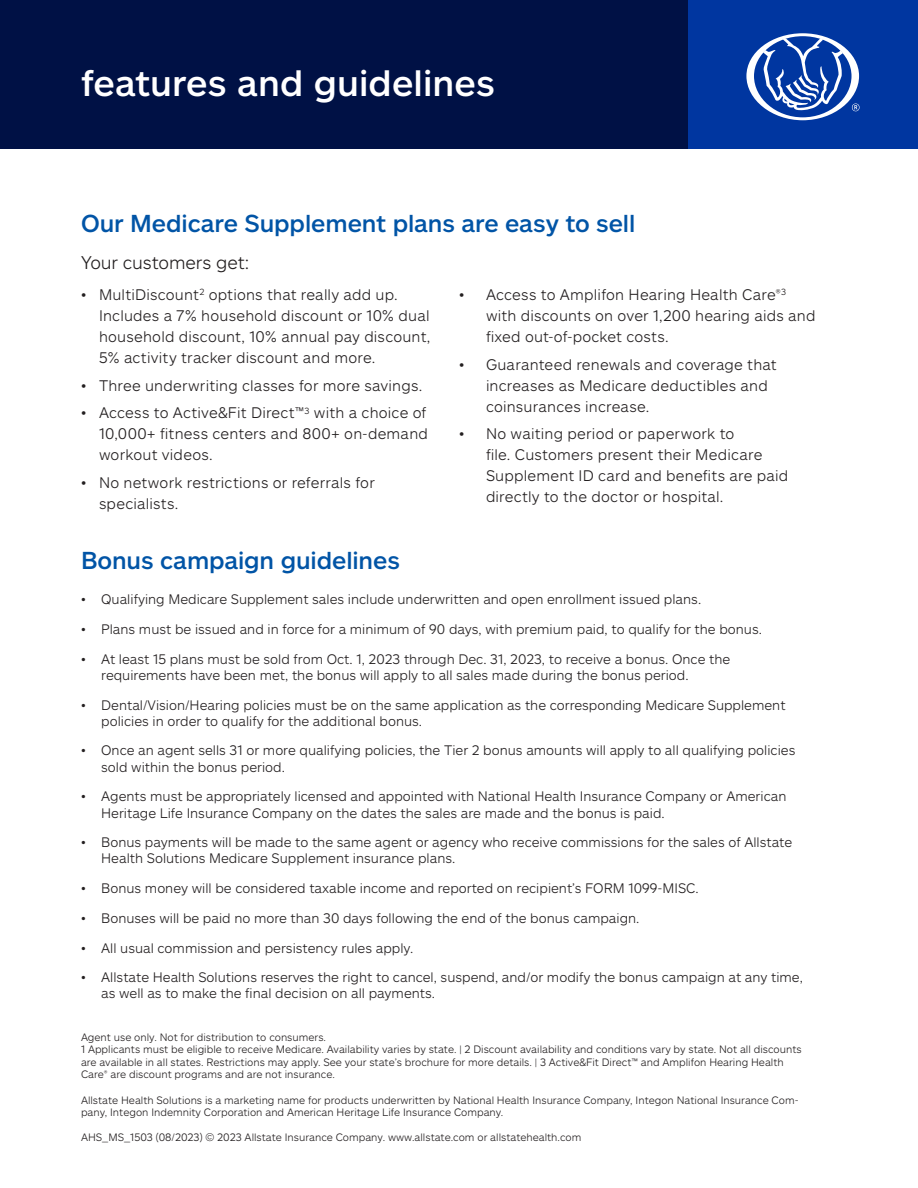
<style>
.page{position:relative;width:918px;height:1188px;background:#fff}
.page>*{position:absolute;margin:0;border:0;box-sizing:border-box;transform-origin:0 0}
.t1{font:500 36px "Allstate Sans";letter-spacing:.005em;color:#fff}
.t2{font:500 24px "Allstate Sans";letter-spacing:-.005em;color:#0154a6}
.t3{font:300 18px "Allstate Sans";letter-spacing:-.005em;color:#231f20}
.t4{font:300 15px/21px "Allstate Sans";letter-spacing:.015em;color:#231f20}
.t5{font:300 13.5px/16.2px "Allstate Sans";color:#231f20}
.t6{font:300 10.5px/12.6px "Allstate Sans";color:#231f20}
</style>
<div class="page">
<div style="left:0;top:0;width:688px;height:149px;background:#001145"></div>
<div style="left:688px;top:0;width:230px;height:149px;background:#0036a0"></div>
<svg style="left:746px;top:33px;width:114px;height:87px"></svg>
<p class="t1" style="left:81px;top:60px;width:416px">features and guidelines</p>
<p class="t2" style="left:81px;top:208px;width:556px">Our Medicare Supplement plans are easy to sell</p>
<p class="t3" style="left:81px;top:251px;width:170px">Your customers get:</p>
<p class="t4" style="left:99px;top:283px;width:333px;text-indent:-18px">• MultiDiscount<sup>2</sup> options that really add up.<br>Includes a 7% household discount or 10% dual household discount, 10% annual pay discount, 5% activity tracker discount and more.</p>
<p class="t4" style="left:81px;top:374px;width:343px">• Three underwriting classes for more savings.</p>
<p class="t4" style="left:99px;top:402px;width:331px;text-align:justify;text-indent:-18px">• Access to Active&amp;Fit Direct™<sup>3</sup> with a choice of 10,000+ fitness centers and 800+ on-demand workout videos.</p>
<p class="t4" style="left:99px;top:472px;width:277px;text-indent:-18px">• No network restrictions or referrals for specialists.</p>
<p class="t4" style="left:486px;top:283px;width:331px;text-indent:-27px">• Access to Amplifon Hearing Health Care®<sup>3 </sup>with discounts on over 1,200 hearing aids and fixed out-of-pocket costs.</p>
<p class="t4" style="left:486px;top:353px;width:292px;text-indent:-27px">• Guaranteed renewals and coverage that increases as Medicare deductibles and coinsurances increase.</p>
<p class="t4" style="left:486px;top:423px;width:304px;text-indent:-27px">• No waiting period or paperwork to<br>file. Customers present their Medicare Supplement ID card and benefits are paid directly to the doctor or hospital.</p>
<p class="t2" style="left:81px;top:545px;width:320px">Bonus campaign guidelines</p>
<p class="t5" style="left:81px;top:591px;width:622px">• Qualifying Medicare Supplement sales include underwritten and open enrollment issued plans.</p>
<p class="t5" style="left:81px;top:620px;width:683px">• Plans must be issued and in force for a minimum of 90 days, with premium paid, to qualify for the bonus.</p>
<p class="t5" style="left:101px;top:650px;width:631px;text-indent:-20px">• At least 15 plans must be sold from Oct. 1, 2023 through Dec. 31, 2023, to receive a bonus. Once the requirements have been met, the bonus will apply to all sales made during the bonus period.</p>
<p class="t5" style="left:101px;top:696px;width:686px;text-indent:-20px">• Dental/Vision/Hearing policies must be on the same application as the corresponding Medicare Supplement policies in order to qualify for the additional bonus.</p>
<p class="t5" style="left:101px;top:742px;width:696px;text-indent:-20px">• Once an agent sells 31 or more qualifying policies, the Tier 2 bonus amounts will apply to all qualifying policies sold within the bonus period.</p>
<p class="t5" style="left:101px;top:788px;width:687px;text-indent:-20px">• Agents must be appropriately licensed and appointed with National Health Insurance Company or American<br>Heritage Life Insurance Company on the dates the sales are made and the bonus is paid.</p>
<p class="t5" style="left:101px;top:834px;width:693px;text-indent:-20px">• Bonus payments will be made to the same agent or agency who receive commissions for the sales of Allstate<br>Health Solutions Medicare Supplement insurance plans.</p>
<p class="t5" style="left:81px;top:880px;width:619px">• Bonus money will be considered taxable income and reported on recipient’s FORM 1099-MISC.</p>
<p class="t5" style="left:81px;top:909px;width:560px">• Bonuses will be paid no more than 30 days following the end of the bonus campaign.</p>
<p class="t5" style="left:81px;top:939px;width:334px">• All usual commission and persistency rules apply.</p>
<p class="t5" style="left:101px;top:969px;width:703px;text-indent:-20px">• Allstate Health Solutions reserves the right to cancel, suspend, and/or modify the bonus campaign at any time, as well as to make the final decision on all payments.</p>
<p class="t6" style="left:81px;top:1030px;width:247px">Agent use only. Not for distribution to consumers.</p>
<p class="t6" style="left:81px;top:1043px;width:722px">1 Applicants must be eligible to receive Medicare. Availability varies by state. | 2 Discount availability and conditions vary by state. Not all discounts are available in all states. Restrictions may apply. See your state’s brochure for more details. | 3 Active&amp;Fit Direct™ and Amplifon Hearing Health<br>Care® are discount programs and are not insurance.</p>
<p class="t6" style="left:81px;top:1093px;width:719px">Allstate Health Solutions is a marketing name for products underwritten by National Health Insurance Company, Integon National Insurance Com&shy;pany, Integon Indemnity Corporation and American Heritage Life Insurance Company.</p>
<p class="t6" style="left:81px;top:1131px;width:502px">AHS_MS_1503 (08/2023) © 2023 Allstate Insurance Company. www.allstate.com or allstatehealth.com</p>
</div>
